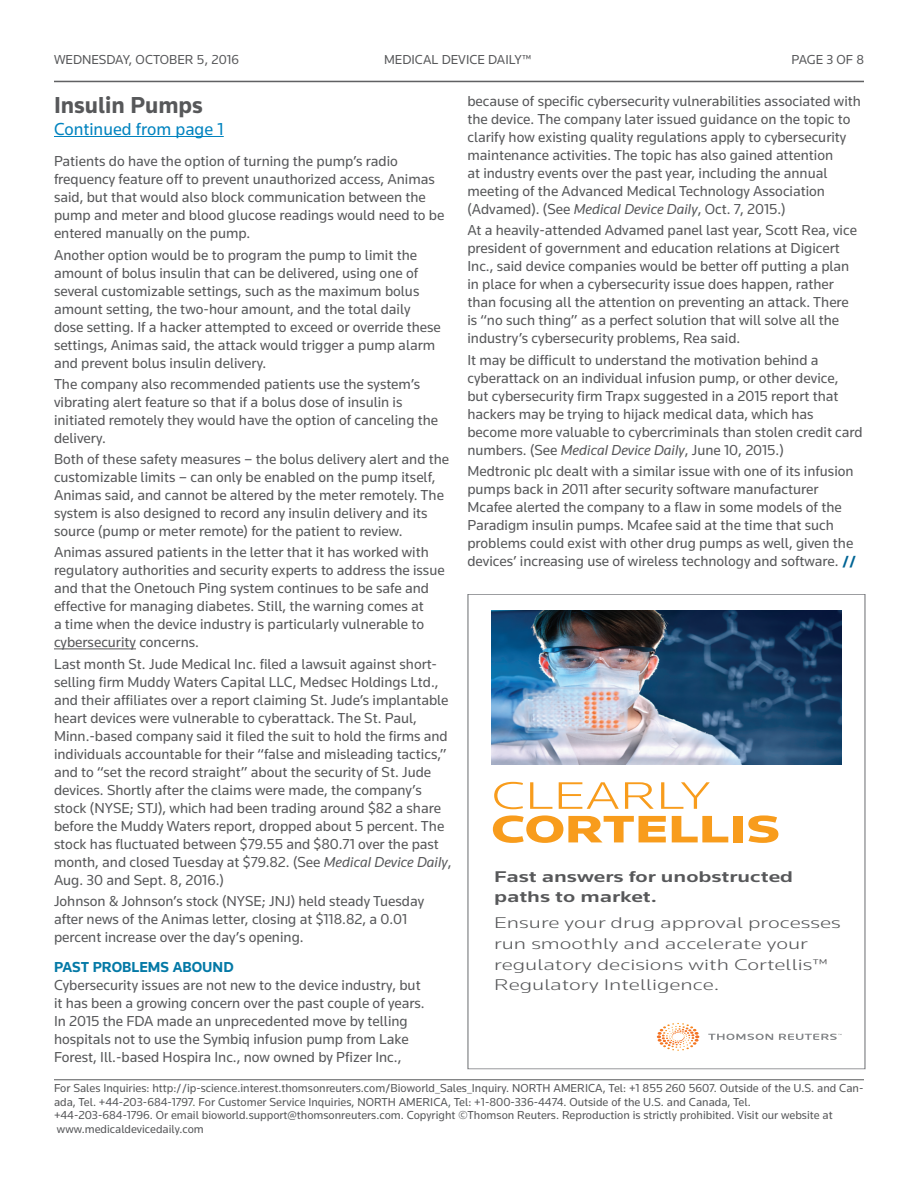
<style>
.page{position:relative;width:918px;height:1188px;background:#fff}
.page>*{position:absolute;margin:0;border:0;box-sizing:border-box;transform-origin:0 0}
.t1{font:900 39.75px/33.6px "Knowledge";color:#f89c1c;scale:1.44 1}
.t2{font:700 24px "Knowledge";color:#57585a}
.t3{font:18px "Knowledge";color:#0083bf}
.t4{font:300 16.2px/20.5px "Knowledge";color:#57585a;scale:1.44 1}
.t5{font:500 16.2px/20.5px "Knowledge";color:#57585a;scale:1.44 1}
.Body{font:15px/18px "Knowledge";color:#57585a}
.Subhead{font:700 15px "Knowledge";color:#0479a6}
.t6{font:13.5px "Knowledge";color:#57585a}
.t7{font:12px/13.5px "Knowledge";color:#57585a}
.s1{font-style:italic}
.s2{font-weight:700;color:#006494}
.s3{font-weight:300}
</style>
<div class="page">
<hr style="left:54px;top:81px;width:810px;height:1px;background:#57585a">
<hr style="left:54px;top:1079px;width:810px;height:1px;background:#57585a">
<hr style="left:54px;top:136px;width:170px;height:1px;background:#0083bf">
<hr style="left:54px;top:649px;width:82px;height:1px;background:#57585a">
<img style="left:491px;top:611px;width:351px;height:153px">
<svg style="left:708px;top:1034px;width:134px;height:6px"></svg>
<svg style="left:657px;top:1023px;width:42px;height:26px"></svg>
<p class="t6" style="left:54px;top:52px;width:186px">WEDNESDAY, OCTOBER 5, 2016</p>
<p class="t6" style="left:384px;top:52px;width:149px">MEDICAL DEVICE DAILY™</p>
<p class="t6" style="left:791px;top:52px;width:74px">PAGE 3 OF 8</p>
<p class="t2" style="left:54px;top:90px;width:150px">Insulin Pumps</p>
<p class="t3" style="left:54px;top:118px;width:171px">Continued from page 1</p>
<p class="Body" style="left:54px;top:152px;width:392px">Patients do have the option of turning the pump’s radio frequency feature off to prevent unauthorized access, Animas said, but that would also block communication between the pump and meter and blood glucose readings would need to be entered manually on the pump.</p>
<p class="Body" style="left:54px;top:245px;width:388px">Another option would be to program the pump to limit the amount of bolus insulin that can be delivered, using one of several customizable settings, such as the maximum bolus amount setting, the two-hour amount, and the total daily dose setting. If a hacker attempted to exceed or override these settings, Animas said, the attack would trigger a pump alarm and prevent bolus insulin delivery.</p>
<p class="Body" style="left:54px;top:375px;width:386px">The company also recommended patients use the system’s vibrating alert feature so that if a bolus dose of insulin is initiated remotely they would have the option of canceling the delivery.</p>
<p class="Body" style="left:54px;top:450px;width:397px">Both of these safety measures – the bolus delivery alert and the customizable limits – can only be enabled on the pump itself, Animas said, and cannot be altered by the meter remotely. The system is also designed to record any insulin delivery and its source (pump or meter remote) for the patient to review.</p>
<p class="Body" style="left:54px;top:543px;width:392px">Animas assured patients in the letter that it has worked with regulatory authorities and security experts to address the issue and that the Onetouch Ping system continues to be safe and effective for managing diabetes. Still, the warning comes at<br>a time when the device industry is particularly vulnerable to cybersecurity concerns.</p>
<p class="Body" style="left:54px;top:654px;width:399px">Last month St. Jude Medical Inc. filed a lawsuit against short&shy;selling firm Muddy Waters Capital LLC, Medsec Holdings Ltd., and their affiliates over a report claiming St. Jude’s implantable heart devices were vulnerable to cyberattack. The St. Paul, Minn.-based company said it filed the suit to hold the firms and individuals accountable for their “false and misleading tactics,” and to “set the record straight” about the security of St. Jude devices. Shortly after the claims were made, the company’s stock (NYSE; STJ), which had been trading around $82 a share before the Muddy Waters report, dropped about 5 percent. The stock has fluctuated between $79.55 and $80.71 over the past month, and closed Tuesday at $79.82. (See <span class="s1">Medical Device Daily</span>, Aug. 30 and Sept. 8, 2016.)</p>
<p class="Body" style="left:54px;top:892px;width:372px">Johnson &amp; Johnson’s stock (NYSE; JNJ) held steady Tuesday after news of the Animas letter, closing at $118.82, a 0.01 percent increase over the day’s opening.</p>
<p class="Subhead" style="left:54px;top:958px;width:181px">PAST PROBLEMS ABOUND</p>
<p class="Body" style="left:54px;top:976px;width:372px">Cybersecurity issues are not new to the device industry, but it has been a growing concern over the past couple of years.<br>In 2015 the FDA made an unprecedented move by telling hospitals not to use the Symbiq infusion pump from Lake Forest, Ill.-based Hospira Inc., now owned by Pfizer Inc.,</p>
<p class="Body" style="left:467px;top:92px;width:395px">because of specific cybersecurity vulnerabilities associated with the device. The company later issued guidance on the topic to clarify how existing quality regulations apply to cybersecurity maintenance activities. The topic has also gained attention<br>at industry events over the past year, including the annual meeting of the Advanced Medical Technology Association (Advamed). (See <span class="s1">Medical Device Daily</span>, Oct. 7, 2015.)</p>
<p class="Body" style="left:467px;top:221px;width:391px">At a heavily-attended Advamed panel last year, Scott Rea, vice president of government and education relations at Digicert Inc., said device companies would be better off putting a plan in place for when a cybersecurity issue does happen, rather than focusing all the attention on preventing an attack. There is “no such thing” as a perfect solution that will solve all the industry’s cybersecurity problems, Rea said.</p>
<p class="Body" style="left:467px;top:350px;width:397px">It may be difficult to understand the motivation behind a cyberattack on an individual infusion pump, or other device, but cybersecurity firm Trapx suggested in a 2015 report that hackers may be trying to hijack medical data, which has become more valuable to cybercriminals than stolen credit card numbers. (See <span class="s1">Medical Device Daily</span>, June 10, 2015.)</p>
<p class="Body" style="left:467px;top:462px;width:390px">Medtronic plc dealt with a similar issue with one of its infusion pumps back in 2011 after security software manufacturer Mcafee alerted the company to a flaw in some models of the Paradigm insulin pumps. Mcafee said at the time that such problems could exist with other drug pumps as well, given the devices’ increasing use of wireless technology and software. <span class="s2">//</span></p>
<p class="t1" style="left:491px;top:778px;width:202px"><span class="s3">CLEARLY<br></span>CORTELLIS</p>
<p class="t5" style="left:494px;top:866px;width:209px">Fast answers for unobstructed paths to market.</p>
<p class="t4" style="left:494px;top:912px;width:242px">Ensure your drug approval processes run smoothly and accelerate your regulatory decisions with Cortellis™ Regulatory Intelligence.</p>
<p class="t7" style="left:54px;top:1081px;width:811px">For Sales Inquiries: http://ip-science.interest.thomsonreuters.com/Bioworld_Sales_Inquiry. NORTH AMERICA, Tel: +1 855 260 5607. Outside of the U.S. and Can&shy;ada, Tel. +44-203-684-1797. For Customer Service Inquiries, NORTH AMERICA, Tel: +1-800-336-4474. Outside of the U.S. and Canada, Tel.<br>+44-203-684-1796. Or email bioworld.support@thomsonreuters.com. Copyright ©Thomson Reuters. Reproduction is strictly prohibited. Visit our website at www.medicaldevicedaily.com</p>
</div>
